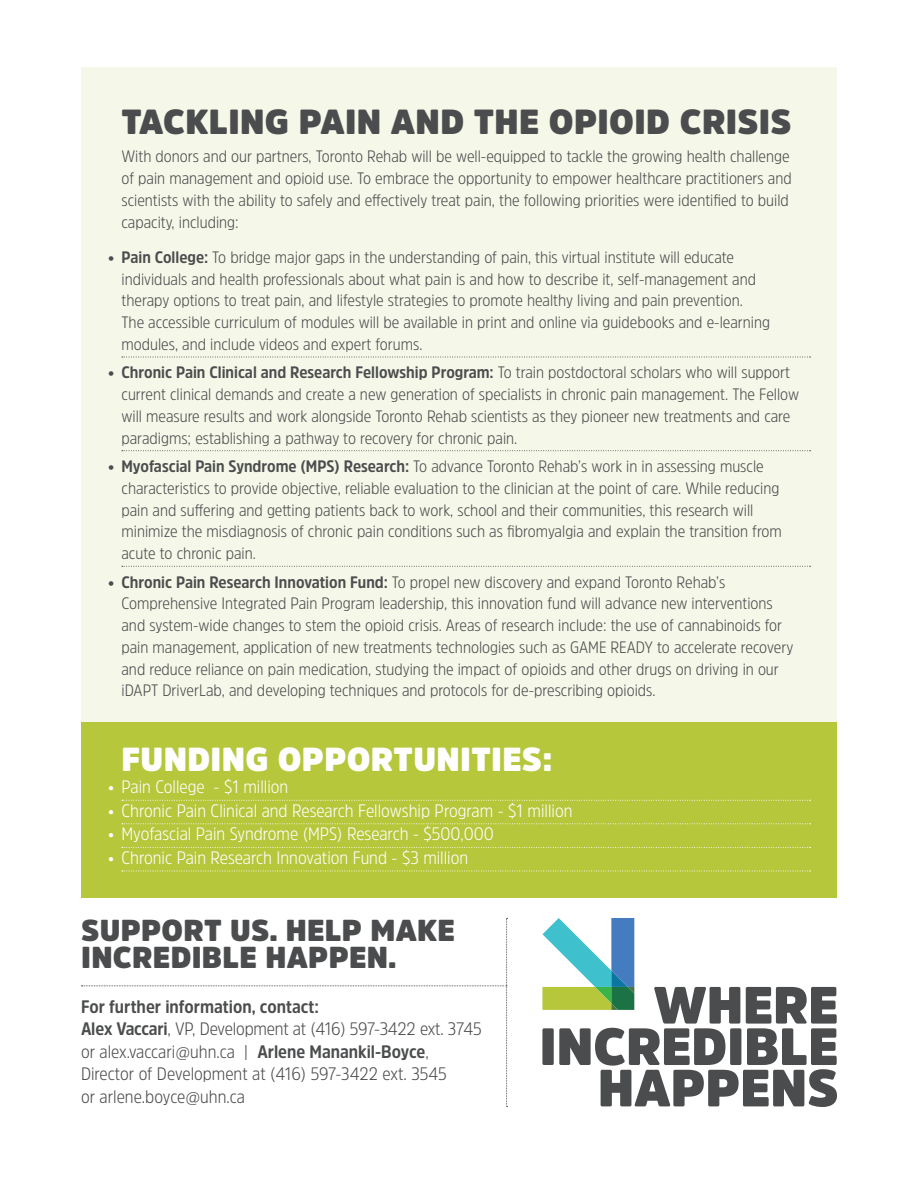
<style>
.page{position:relative;width:918px;height:1188px;background:#fff}
.page>*{position:absolute;margin:0;border:0;box-sizing:border-box;transform-origin:0 0}
.t1{font:900 34.5px "Amsi Pro";letter-spacing:.01em;color:#4b4c4d}
.t2{font:900 33px "Amsi Pro";letter-spacing:.01em;color:#fff}
.t3{font:900 30px/27px "Amsi Pro";letter-spacing:.01em;color:#4b4c4d}
.t4{font:300 18px/22.5px "Amsi Pro Narw";letter-spacing:-.005em;color:#4b4c4d}
.t5{font:300 18px "Amsi Pro Narw";color:#fff}
.t6{font:300 16.5px/21.8px "Amsi Pro Narw";color:#4b4c4d}
.s1{font-weight:700}
</style>
<div class="page">
<div style="left:81px;top:68px;width:756px;height:668px;background:#f5f8e9"></div>
<svg style="left:122px;top:357px;width:689px;height:1px"></svg>
<svg style="left:122px;top:450px;width:689px;height:1px"></svg>
<svg style="left:122px;top:566px;width:689px;height:1px"></svg>
<svg style="left:542px;top:918px;width:295px;height:189px"></svg>
<svg style="left:81px;top:918px;width:427px;height:189px"></svg>
<div style="left:81px;top:722px;width:756px;height:176px;background:#b6c73c"></div>
<svg style="left:122px;top:800px;width:689px;height:1px"></svg>
<svg style="left:122px;top:823px;width:689px;height:1px"></svg>
<svg style="left:122px;top:847px;width:689px;height:1px"></svg>
<svg style="left:122px;top:871px;width:689px;height:1px"></svg>
<h1 class="t1" style="left:121px;top:98px;width:671px">TACKLING PAIN AND THE OPIOID CRISIS</h1>
<p class="t6" style="left:122px;top:145px;width:672px">With donors and our partners, Toronto Rehab will be well-equipped to tackle the growing health challenge of pain management and opioid use. To embrace the opportunity to empower healthcare practitioners and scientists with the ability to safely and effectively treat pain, the following priorities were identified to build capacity, including:</p>
<p class="t6" style="left:122px;top:246px;width:650px;text-indent:-13px"><span class="s1">• Pain College:</span> To bridge major gaps in the understanding of pain, this virtual institute will educate individuals and health professionals about what pain is and how to describe it, self-management and therapy options to treat pain, and lifestyle strategies to promote healthy living and pain prevention.<br>The accessible curriculum of modules will be available in print and online via guidebooks and e-learning modules, and include videos and expert forums.</p>
<p class="t6" style="left:122px;top:361px;width:679px;text-indent:-13px"><span class="s1">• Chronic Pain Clinical and Research Fellowship Program:</span> To train postdoctoral scholars who will support current clinical demands and create a new generation of specialists in chronic pain management. The Fellow will measure results and work alongside Toronto Rehab scientists as they pioneer new treatments and care paradigms; establishing a pathway to recovery for chronic pain.</p>
<p class="t6" style="left:122px;top:455px;width:662px;text-indent:-13px"><span class="s1">• Myofascial Pain Syndrome (MPS) Research:</span> To advance Toronto Rehab’s work in in assessing muscle characteristics to provide objective, reliable evaluation to the clinician at the point of care. While reducing pain and suffering and getting patients back to work, school and their communities, this research will minimize the misdiagnosis of chronic pain conditions such as fibromyalgia and explain the transition from acute to chronic pain.</p>
<p class="t6" style="left:122px;top:570px;width:673px;text-indent:-13px"><span class="s1">• Chronic Pain Research Innovation Fund:</span> To propel new discovery and expand Toronto Rehab’s Comprehensive Integrated Pain Program leadership, this innovation fund will advance new interventions and system-wide changes to stem the opioid crisis. Areas of research include: the use of cannabinoids for pain management, application of new treatments technologies such as GAME READY to accelerate recovery and reduce reliance on pain medication, studying the impact of opioids and other drugs on driving in our iDAPT DriverLab, and developing techniques and protocols for de-prescribing opioids.</p>
<h2 class="t2" style="left:121px;top:736px;width:433px">FUNDING OPPORTUNITIES:</h2>
<p class="t5" style="left:108px;top:774px;width:182px">• Pain College - $1 million</p>
<p class="t5" style="left:108px;top:798px;width:466px">• Chronic Pain Clinical and Research Fellowship Program - $1 million</p>
<p class="t5" style="left:108px;top:822px;width:387px">• Myofascial Pain Syndrome (MPS) Research - $500,000</p>
<p class="t5" style="left:108px;top:845px;width:362px">• Chronic Pain Research Innovation Fund - $3 million</p>
<h3 class="t3" style="left:81px;top:916px;width:375px">SUPPORT US. HELP MAKE<br>INCREDIBLE HAPPEN.</h3>
<p class="t4" style="left:81px;top:994px;width:402px"><span class="s1">For further information, contact:<br>Alex Vaccari</span>, VP, Development at (416) 597-3422 ext. 3745 or alex.vaccari@uhn.ca | <span class="s1">Arlene Manankil-Boyce</span>, Director of Development at (416) 597-3422 ext. 3545<br>or arlene.boyce@uhn.ca</p>
</div>
